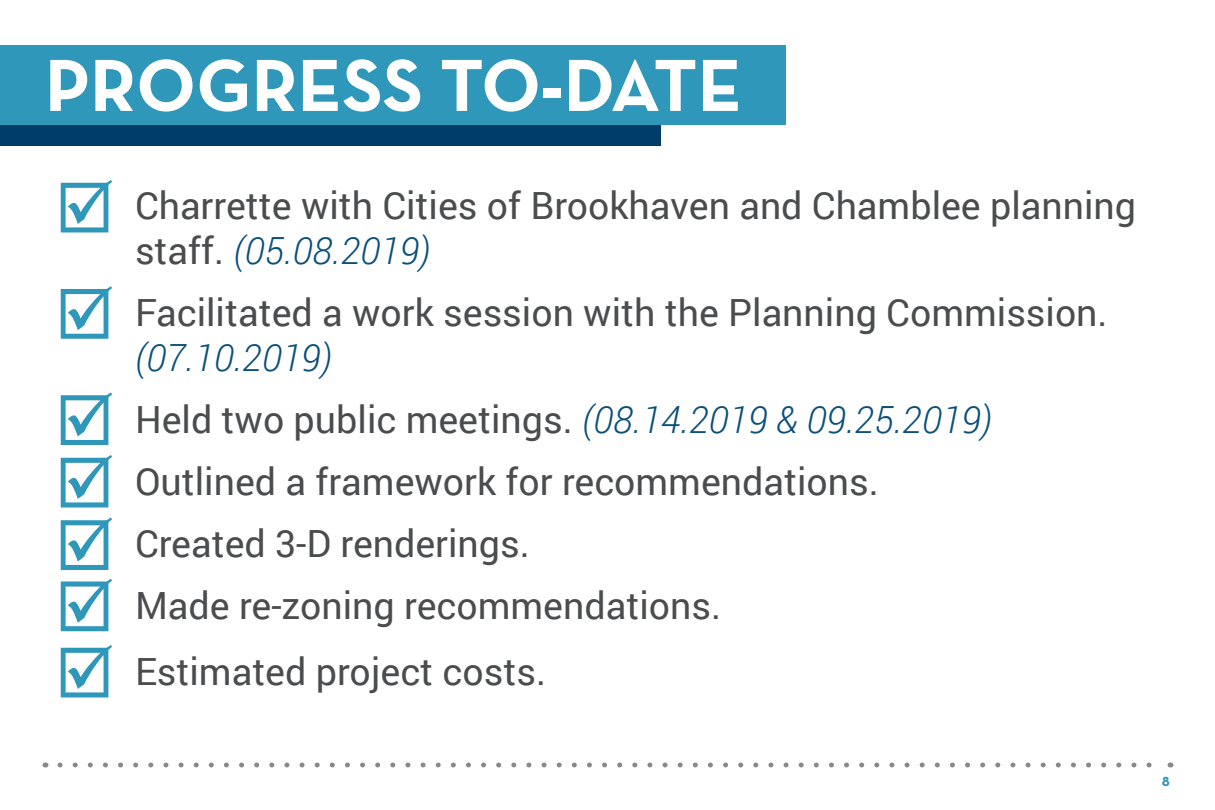
<style>
.page{position:relative;width:1215px;height:810px;background:#fff}
.page>*{position:absolute;margin:0;border:0;box-sizing:border-box;transform-origin:0 0}
.t1{font:700 75px "Neutra Text";color:#fff}
.t2{font:37.5px/45px "Roboto";color:#4b4c4d}
.t3{font:italic 300 37.5px "Roboto";color:#0b4f7a}
.t4{font:700 15px "Neutra Text";color:#2f97b9}
.s1{font-weight:300;font-style:italic;color:#0b4f7a}
.s2{font-weight:400;font-style:normal;color:#4b4c4d}
</style>
<div class="page">
<svg style="left:60px;top:762px;width:1092px;height:6px"></svg>
<div style="left:0;top:66px;width:660px;height:80px;background:#003d69"></div>
<div style="left:0;top:45px;width:786px;height:79px;background:#2f97b9"></div>
<svg style="left:61px;top:180px;width:51px;height:52px"></svg>
<svg style="left:61px;top:286px;width:51px;height:53px"></svg>
<svg style="left:61px;top:392px;width:51px;height:53px"></svg>
<svg style="left:61px;top:455px;width:51px;height:52px"></svg>
<svg style="left:61px;top:518px;width:51px;height:52px"></svg>
<svg style="left:61px;top:579px;width:51px;height:52px"></svg>
<svg style="left:61px;top:645px;width:51px;height:52px"></svg>
<p class="t1" style="left:45px;top:39px;width:699px">PROGRESS TO-DATE</p>
<p class="t2" style="left:135px;top:182px;width:1003px">Charrette with Cities of Brookhaven and Chamblee planning staff. <span class="s1">(05.08.2019)</span></p>
<p class="t2" style="left:135px;top:289px;width:974px">Facilitated a work session with the Planning Commission. <span class="s1">(07.10.2019)</span></p>
<p class="t3" style="left:135px;top:394px;width:859px"><span class="s2">Held two public meetings.</span> (08.14.2019 &amp; 09.25.2019)</p>
<p class="t2" style="left:135px;top:458px;width:745px">Outlined a framework for recommendations.</p>
<p class="t2" style="left:135px;top:520px;width:396px">Created 3-D renderings.</p>
<p class="t2" style="left:135px;top:581px;width:588px">Made re-zoning recommendations.</p>
<p class="t2" style="left:135px;top:648px;width:413px">Estimated project costs.</p>
<p class="t4" style="left:1162px;top:772px;width:10px">8</p>
</div>
